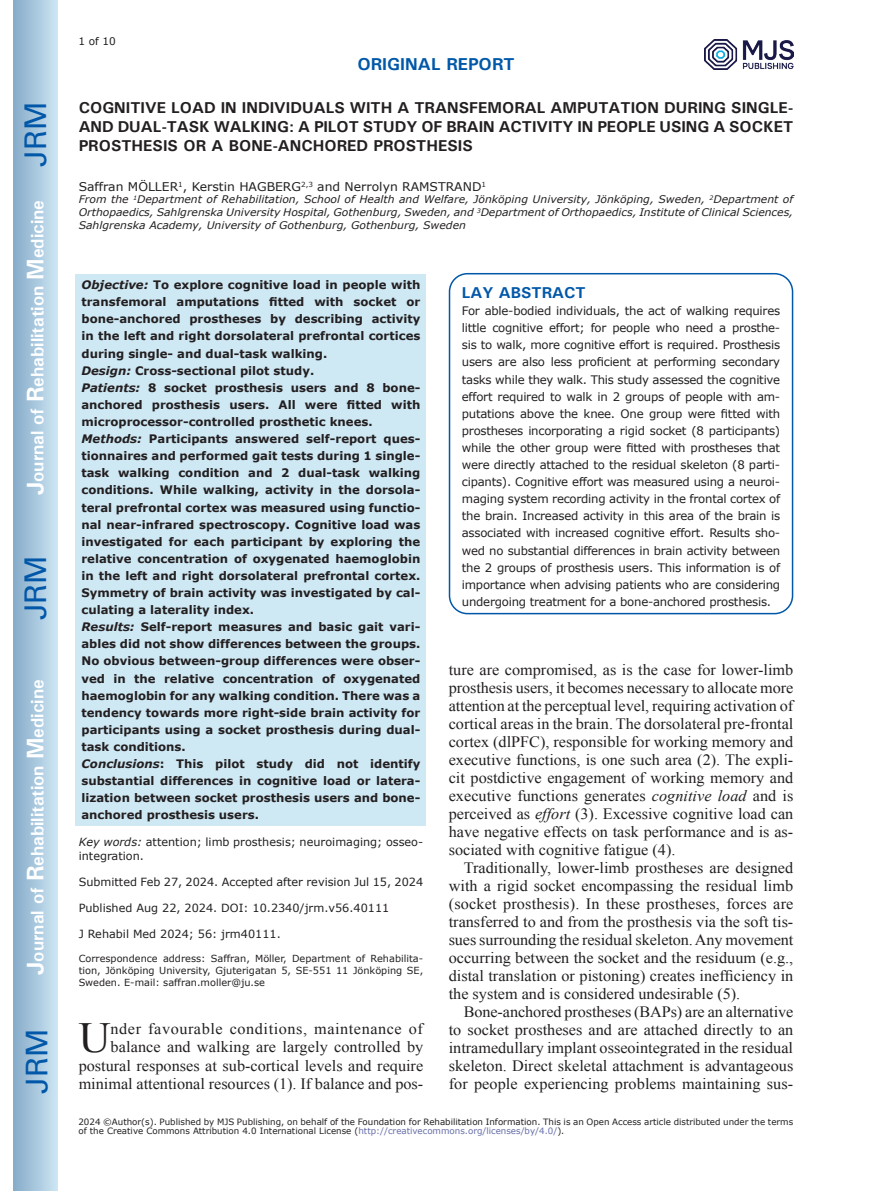
<style>
.page{position:relative;width:872px;height:1191px;background:#fff}
.page>*{position:absolute;margin:0;border:0;box-sizing:border-box;transform-origin:0 0}
.t1{font:42.9px "Times New Roman";color:#231f20}
.t2{font:30px "Univers";color:#0157a8}
.t3{font:700 18px "Univers";color:#fff}
.t4{font:700 17.25px "Univers";color:#0157a8}
.t5{font:15.75px/18px "Times New Roman";color:#231f20;text-align:justify}
.t6{font:700 15.75px/18.9px "Univers";color:#231f20;text-align:justify}
.t7{font:700 15.75px "Univers";color:#0157a8}
.t8{font:12px "Verdana";color:#231f20}
.t9{font:700 11.7px/17.1px "Verdana";color:#231f20}
.t10{font:11.7px/17.1px "Verdana";letter-spacing:-.02em;color:#231f20;text-align:justify}
.t11{font:11.25px/14px "Verdana";color:#231f20}
.t12{font:italic 10.5px/12.8px "Verdana";color:#231f20;text-align:justify}
.t13{font:10.5px "Verdana";color:#231f20}
.t14{font:9.75px/12.1px "Verdana";color:#231f20;text-align:justify}
.t15{font:8.7px/9px "Verdana";color:#231f20}
.s1{font-size:24px}
.s2{font-style:italic}
.s3{color:#656da9}
</style>
<div class="page">
<div style="left:14px;top:0;width:43px;height:1191px;background:linear-gradient(to right,#88acca,#cbe5f2)"></div>
<img style="left:704px;top:40px;width:89px;height:30px">
<div style="left:75px;top:274px;width:351px;height:551px;background:#cee8f4"></div>
<div style="left:449px;top:273px;width:344px;height:341px;border:2px solid #0157a8;border-radius:18px"></div>
<h2 class="t2" style="left:18px;top:167px;width:67px;rotate:-90deg">JRM</h2>
<h3 class="t3" style="left:26px;top:495px;width:297px;rotate:-90deg"><span class="s1">J</span>ournal of <span class="s1">R</span>ehabilitation <span class="s1">M</span>edicine</h3>
<h2 class="t2" style="left:18px;top:620px;width:67px;rotate:-90deg">JRM</h2>
<h3 class="t3" style="left:26px;top:974px;width:297px;rotate:-90deg"><span class="s1">J</span>ournal of <span class="s1">R</span>ehabilitation <span class="s1">M</span>edicine</h3>
<h2 class="t2" style="left:19px;top:1093px;width:67px;rotate:-90deg">JRM</h2>
<p class="t13" style="left:78px;top:35px;width:39px">1 of 10</p>
<h3 class="t4" style="left:357px;top:53px;width:159px">ORIGINAL REPORT</h3>
<h3 class="t6" style="left:79px;top:98px;width:716px">COGNITIVE LOAD IN INDIVIDUALS WITH A TRANSFEMORAL AMPUTATION DURING SINGLE-AND DUAL-TASK WALKING: A PILOT STUDY OF BRAIN ACTIVITY IN PEOPLE USING A SOCKET PROSTHESIS OR A BONE-ANCHORED PROSTHESIS</h3>
<p class="t8" style="left:79px;top:179px;width:409px">Saffran MÖLLER<sup>1</sup>, Kerstin HAGBERG<sup>2,3</sup> and Nerrolyn RAMSTRAND<sup>1</sup></p>
<p class="t12" style="left:79px;top:193px;width:716px">From the <sup>1</sup>Department of Rehabilitation, School of Health and Welfare, Jönköping University, Jönköping, Sweden, <sup>2</sup>Department of Orthopaedics, Sahlgrenska University Hospital, Gothenburg, Sweden, and <sup>3</sup>Department of Orthopaedics, Institute of Clinical Sciences, Sahlgrenska Academy, University of Gothenburg, Gothenburg, Sweden</p>
<p class="t9" style="left:81px;top:276px;width:340px"><span class="s2">Objective:</span> To explore cognitive load in people with transfemoral amputations fitted with socket or bone-anchored prostheses by describing activity in the left and right dorsolateral prefrontal cortices during single- and dual-task walking.<br><span class="s2">Design:</span> Cross-sectional pilot study.<br><span class="s2">Patients:</span> 8 socket prosthesis users and 8 bone&shy;anchored prosthesis users. All were fitted with microprocessor-controlled prosthetic knees.<br><span class="s2">Methods:</span> Participants answered self-report ques&shy;tionnaires and performed gait tests during 1 single&shy;task walking condition and 2 dual-task walking conditions. While walking, activity in the dorsola&shy;teral prefrontal cortex was measured using functio&shy;nal near-infrared spectroscopy. Cognitive load was investigated for each participant by exploring the relative concentration of oxygenated haemoglobin in the left and right dorsolateral prefrontal cortex.<br>Symmetry of brain activity was investigated by cal&shy;culating a laterality index.<br><span class="s2">Results:</span> Self-report measures and basic gait vari&shy;ables did not show differences between the groups.<br>No obvious between-group differences were obser&shy;ved in the relative concentration of oxygenated haemoglobin for any walking condition. There was a tendency towards more right-side brain activity for participants using a socket prosthesis during dual&shy;task conditions.<br><span class="s2">Conclusions</span>: This pilot study did not identify substantial differences in cognitive load or latera&shy;lization between socket prosthesis users and bone&shy;anchored prosthesis users.</p>
<p class="t11" style="left:79px;top:835px;width:346px"><span class="s2">Key words:</span> attention; limb prosthesis; neuroimaging; osseo&shy;integration.</p>
<p class="t11" style="left:79px;top:875px;width:346px">Submitted Feb 27, 2024. Accepted after revision Jul 15, 2024</p>
<p class="t11" style="left:79px;top:901px;width:312px">Published Aug 22, 2024. DOI: 10.2340/jrm.v56.40111</p>
<p class="t11" style="left:79px;top:927px;width:204px">J Rehabil Med 2024; 56: jrm40111.</p>
<p class="t14" style="left:79px;top:952px;width:346px">Correspondence address: Saffran, Möller, Department of Rehabilita&shy;tion, Jönköping University, Gjuterigatan 5, SE-551 11 Jönköping SE, Sweden. E-mail: saffran.moller@ju.se</p>
<h1 class="t1" style="left:79px;top:1008px;width:33px">U</h1>
<h3 class="t5" style="left:79px;top:1019px;width:346px;text-align:right">nder favourable conditions, maintenance of balance and walking are largely controlled by postural responses at sub-cortical levels and require minimal attentional resources (1). If balance and pos-</h3>
<h3 class="t7" style="left:462px;top:282px;width:125px">LAY ABSTRACT</h3>
<p class="t10" style="left:462px;top:302px;width:320px">For able-bodied individuals, the act of walking requires little cognitive effort; for people who need a prosthe&shy;sis to walk, more cognitive effort is required. Prosthesis users are also less proficient at performing secondary tasks while they walk. This study assessed the cognitive effort required to walk in 2 groups of people with am&shy;putations above the knee. One group were fitted with prostheses incorporating a rigid socket (8 participants) while the other group were fitted with prostheses that were directly attached to the residual skeleton (8 parti&shy;cipants). Cognitive effort was measured using a neuroi&shy;maging system recording activity in the frontal cortex of the brain. Increased activity in this area of the brain is associated with increased cognitive effort. Results sho&shy;wed no substantial differences in brain activity between the 2 groups of prosthesis users. This information is of importance when advising patients who are considering undergoing treatment for a bone-anchored prosthesis.</p>
<p class="t5" style="left:449px;top:660px;width:346px">ture are compromised, as is the case for lower-limb prosthesis users, it becomes necessary to allocate more attention at the perceptual level, requiring activation of cortical areas in the brain. The dorsolateral pre-frontal cortex (dlPFC), responsible for working memory and executive functions, is one such area (2). The expli&shy;cit postdictive engagement of working memory and executive functions generates <span class="s2">cognitive load</span> and is perceived as <span class="s2">effort</span> (3). Excessive cognitive load can have negative effects on task performance and is as&shy;sociated with cognitive fatigue (4).</p>
<p class="t5" style="left:449px;top:858px;width:346px;text-indent:15px">Traditionally, lower-limb prostheses are designed with a rigid socket encompassing the residual limb (socket prosthesis). In these prostheses, forces are transferred to and from the prosthesis via the soft tis&shy;sues surrounding the residual skeleton. Any movement occurring between the socket and the residuum (e.g., distal translation or pistoning) creates inefficiency in the system and is considered undesirable (5).</p>
<p class="t5" style="left:449px;top:1002px;width:346px;text-indent:15px">Bone-anchored prostheses (BAPs) are an alternative to socket prostheses and are attached directly to an intramedullary implant osseointegrated in the residual skeleton. Direct skeletal attachment is advantageous for people experiencing problems maintaining sus-</p>
<p class="t15" style="left:78px;top:1117px;width:716px">2024 ©Author(s). Published by MJS Publishing, on behalf of the Foundation for Rehabilitation Information. This is an Open Access article distributed under the terms of the Creative Commons Attribution 4.0 International License (<span class="s3">http://creativecommons.org/licenses/by/4.0/</span>).</p>
</div>
